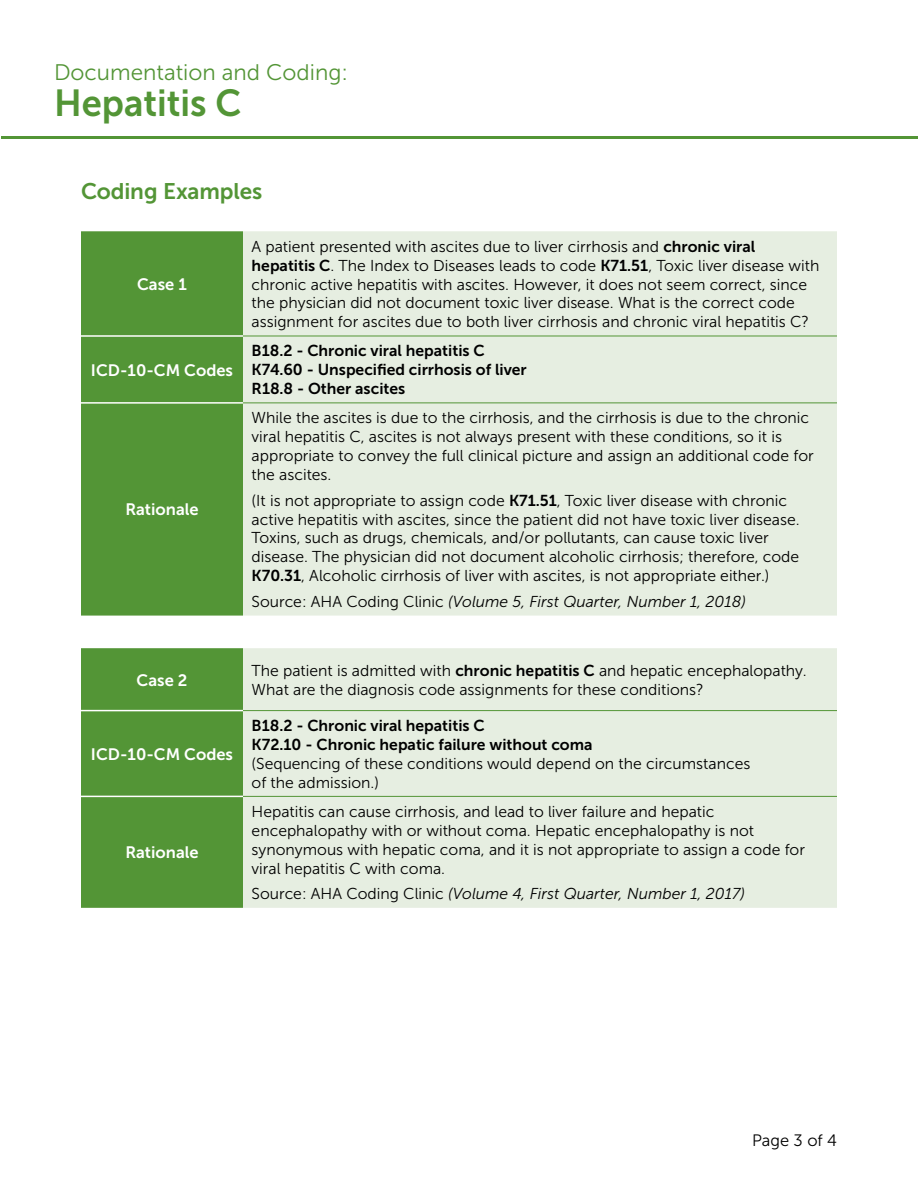
<style>
.page{position:relative;width:918px;height:1188px;background:#fff}
.page>*{position:absolute;margin:0;border:0;box-sizing:border-box;transform-origin:0 0}
.t1{font:37.5px "Museo Sans 700";color:#539536}
.t2{font:22.5px "Museo Sans 300";color:#539536}
.t3{font:22.5px "Museo Sans 700";letter-spacing:-.005em;color:#539536}
.t4{font:16.5px "Museo Sans 700";color:#fff}
.t5{font:16.5px "Museo Sans 300";color:#000}
.t6{font:15.75px/18.9px "Museo Sans 300";color:#000}
.t7{font:15.75px/18.9px "Museo Sans 700";color:#000}
.t8{font:italic 15.75px "Museo Sans 300";color:#000}
.s1{font-family:"Museo Sans 700"}
.s2{font-style:normal}
</style>
<div class="page">
<hr style="left:1px;top:136px;width:917px;height:3px;background:#539536">
<div style="left:81px;top:231px;width:162px;height:385px;background:#539536"></div>
<div style="left:243px;top:231px;width:594px;height:385px;background:#e6eee1"></div>
<hr style="left:81px;top:335px;width:162px;height:2px;background:#fff">
<hr style="left:81px;top:402px;width:162px;height:2px;background:#fff">
<hr style="left:243px;top:336px;width:594px;height:1px;background:#539536">
<hr style="left:243px;top:403px;width:594px;height:1px;background:#539536">
<div style="left:81px;top:648px;width:162px;height:260px;background:#539536"></div>
<div style="left:243px;top:648px;width:594px;height:260px;background:#e6eee1"></div>
<hr style="left:81px;top:710px;width:162px;height:1px;background:#fff">
<hr style="left:81px;top:796px;width:162px;height:1px;background:#fff">
<hr style="left:243px;top:710px;width:594px;height:1px;background:#539536">
<hr style="left:243px;top:796px;width:594px;height:1px;background:#539536">
<h2 class="t2" style="left:54px;top:60px;width:296px">Documentation and Coding:</h2>
<h1 class="t1" style="left:54px;top:82px;width:189px">Hepatitis C</h1>
<h2 class="t3" style="left:81px;top:178px;width:183px">Coding Examples</h2>
<p class="t4" style="left:137px;top:275px;width:51px">Case 1</p>
<p class="t4" style="left:91px;top:361px;width:144px">ICD-10-CM Codes</p>
<p class="t4" style="left:125px;top:501px;width:75px">Rationale</p>
<p class="t6" style="left:252px;top:237px;width:569px">A patient presented with ascites due to liver cirrhosis and <span class="s1">chronic viral hepatitis C</span>. The Index to Diseases leads to code <span class="s1">K71.51</span>, Toxic liver disease with chronic active hepatitis with ascites. However, it does not seem correct, since the physician did not document toxic liver disease. What is the correct code assignment for ascites due to both liver cirrhosis and chronic viral hepatitis C?</p>
<p class="t7" style="left:252px;top:342px;width:277px">B18.2 - Chronic viral hepatitis C<br>K74.60 - Unspecified cirrhosis of liver<br>R18.8 - Other ascites</p>
<p class="t6" style="left:252px;top:409px;width:564px">While the ascites is due to the cirrhosis, and the cirrhosis is due to the chronic viral hepatitis C, ascites is not always present with these conditions, so it is appropriate to convey the full clinical picture and assign an additional code for the ascites.</p>
<p class="t6" style="left:252px;top:491px;width:550px">(It is not appropriate to assign code <span class="s1">K71.51</span>, Toxic liver disease with chronic active hepatitis with ascites, since the patient did not have toxic liver disease.<br>Toxins, such as drugs, chemicals, and/or pollutants, can cause toxic liver disease. The physician did not document alcoholic cirrhosis; therefore, code <span class="s1">K70.31</span>, Alcoholic cirrhosis of liver with ascites, is not appropriate either.)</p>
<p class="t8" style="left:252px;top:593px;width:496px"><span class="s2">Source: AHA Coding Clinic</span> (Volume 5, First Quarter, Number 1, 2018)</p>
<p class="t4" style="left:137px;top:671px;width:52px">Case 2</p>
<p class="t6" style="left:252px;top:661px;width:557px">The patient is admitted with <span class="s1">chronic hepatitis C</span> and hepatic encephalopathy.<br>What are the diagnosis code assignments for these conditions?</p>
<p class="t4" style="left:91px;top:745px;width:144px">ICD-10-CM Codes</p>
<p class="t4" style="left:125px;top:843px;width:75px">Rationale</p>
<p class="t7" style="left:252px;top:716px;width:342px">B18.2 - Chronic viral hepatitis C<br>K72.10 - Chronic hepatic failure without coma</p>
<p class="t6" style="left:252px;top:754px;width:500px">(Sequencing of these conditions would depend on the circumstances of the admission.)</p>
<p class="t6" style="left:252px;top:802px;width:555px">Hepatitis can cause cirrhosis, and lead to liver failure and hepatic encephalopathy with or without coma. Hepatic encephalopathy is not synonymous with hepatic coma, and it is not appropriate to assign a code for viral hepatitis C with coma.</p>
<p class="t8" style="left:252px;top:885px;width:495px"><span class="s2">Source: AHA Coding Clinic</span> (Volume 4, First Quarter, Number 1, 2017)</p>
<p class="t5" style="left:752px;top:1132px;width:86px">Page 3 of 4</p>
</div>
